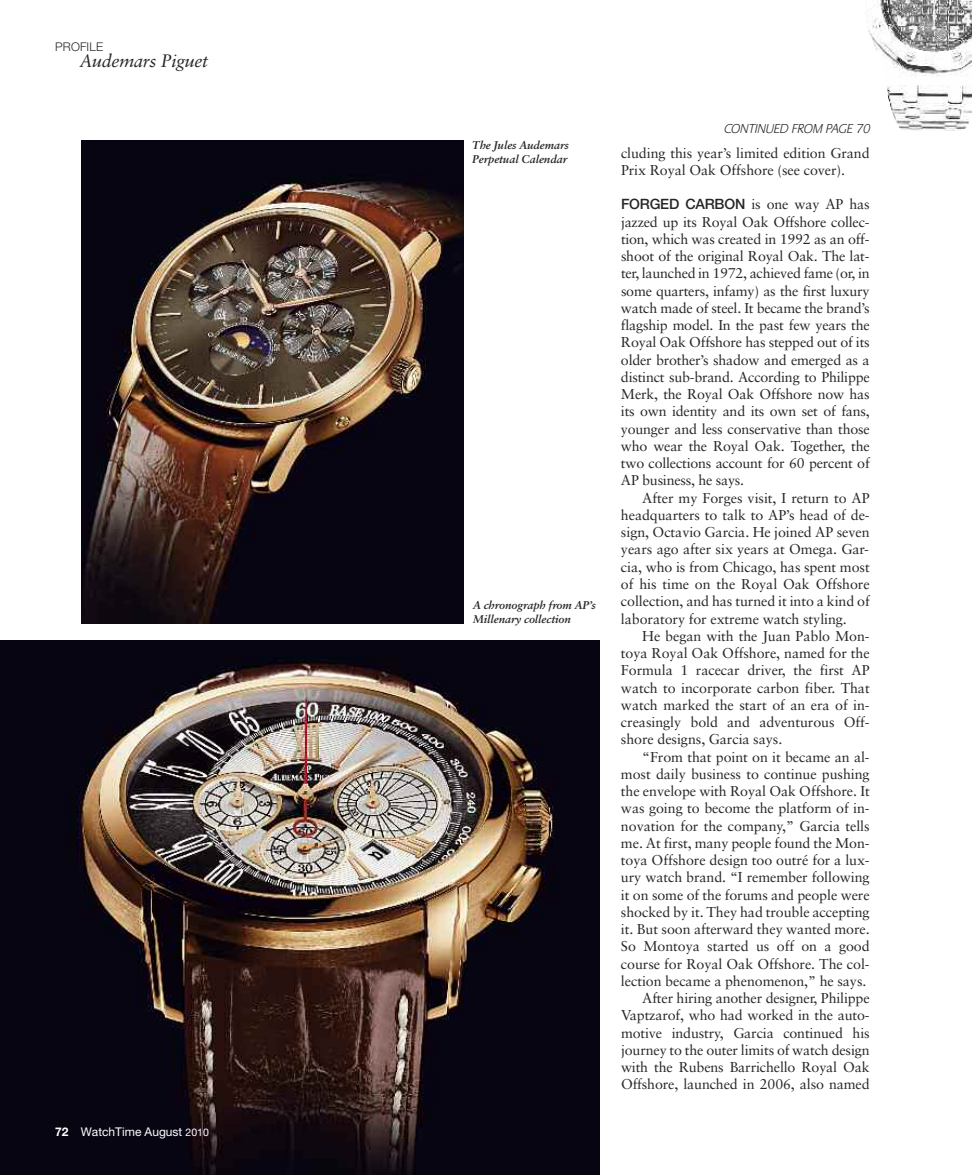
<style>
.page{position:relative;width:972px;height:1175px;background:#fff}
.page>*{position:absolute;margin:0;border:0;box-sizing:border-box;transform-origin:0 0}
.t1{font:italic 18px "Sabon";letter-spacing:-.015em;color:#272627}
.t2{font:14.25px/17.2px "Sabon";letter-spacing:-.005em;color:#272627;text-align:justify}
.t3{font:italic 300 13.5px "Praxis EF";color:#272627}
.t4{font:12px "Helvetica Neue LT Pro";color:#fff}
.t5{font:300 12px "Helvetica Neue LT Pro";letter-spacing:.01em;color:#272627}
.t6{font:italic 700 11.25px/14.2px "Sabon";letter-spacing:-.005em;color:#272627}
.s1{font-weight:700}
.s2{font-size:10.5px}
.s3{font-family:"Helvetica Neue LT Pro";font-weight:500}
</style>
<div class="page">
<img style="left:865px;top:0;width:107px;height:131px">
<img style="left:0;top:640px;width:600px;height:534px">
<img style="left:81px;top:140px;width:383px;height:483px">
<p class="t5" style="left:55px;top:43px;width:49px">PROFILE</p>
<p class="t1" style="left:79px;top:54px;width:130px">Audemars Piguet</p>
<p class="t4" style="left:55px;top:1127px;width:155px"><span class="s1">72</span> WatchTime August <span class="s2">2010</span></p>
<p class="t6" style="left:472px;top:139px;width:98px">The Jules Audemars<br>Perpetual Calendar</p>
<p class="t6" style="left:473px;top:599px;width:124px">A chronograph from AP’s<br>Millenary collection</p>
<p class="t3" style="left:723px;top:121px;width:150px">CONTINUED FROM PAGE 70</p>
<p class="t2" style="left:621px;top:146px;width:250px">cluding this year’s limited edition Grand<br>Prix Royal Oak Offshore (see cover).</p>
<p class="t2" style="left:621px;top:197px;width:250px"><span class="s3">FORGED CARBON</span> is one way AP has jazzed up its Royal Oak Offshore collec&shy;tion, which was created in 1992 as an off&shy;shoot of the original Royal Oak. The lat&shy;ter, launched in 1972, achieved fame (or, in some quarters, infamy) as the first luxury watch made of steel. It became the brand’s flagship model. In the past few years the Royal Oak Offshore has stepped out of its older brother’s shadow and emerged as a distinct sub-brand. According to Philippe Merk, the Royal Oak Offshore now has its own identity and its own set of fans, younger and less conservative than those who wear the Royal Oak. Together, the two collections account for 60 percent of AP business, he says.</p>
<p class="t2" style="left:621px;top:491px;width:250px;text-indent:21px">After my Forges visit, I return to AP headquarters to talk to AP’s head of de&shy;sign, Octavio Garcia. He joined AP seven years ago after six years at Omega. Gar&shy;cia, who is from Chicago, has spent most of his time on the Royal Oak Offshore collection, and has turned it into a kind of laboratory for extreme watch styling.</p>
<p class="t2" style="left:621px;top:629px;width:250px;text-indent:21px">He began with the Juan Pablo Mon&shy;toya Royal Oak Offshore, named for the Formula 1 racecar driver, the first AP watch to incorporate carbon fiber. That watch marked the start of an era of in&shy;creasingly bold and adventurous Off&shy;shore designs, Garcia says.</p>
<p class="t2" style="left:621px;top:749px;width:250px;text-align:right">“From that point on it became an al&shy;most daily business to continue pushing the envelope with Royal Oak Offshore. It was going to become the platform of in&shy;novation for the company,” Garcia tells me. At first, many people found the Mon&shy;toya Offshore design too outré for a lux&shy;ury watch brand. “I remember following it on some of the forums and people were shocked by it. They had trouble accepting it. But soon afterward they wanted more.<br>So Montoya started us off on a good course for Royal Oak Offshore. The col&shy;lection became a phenomenon,” he says.<br>After hiring another designer, Philippe Vaptzarof, who had worked in the auto&shy;motive industry, Garcia continued his journey to the outer limits of watch design with the Rubens Barrichello Royal Oak Offshore, launched in 2006, also named</p>
</div>
